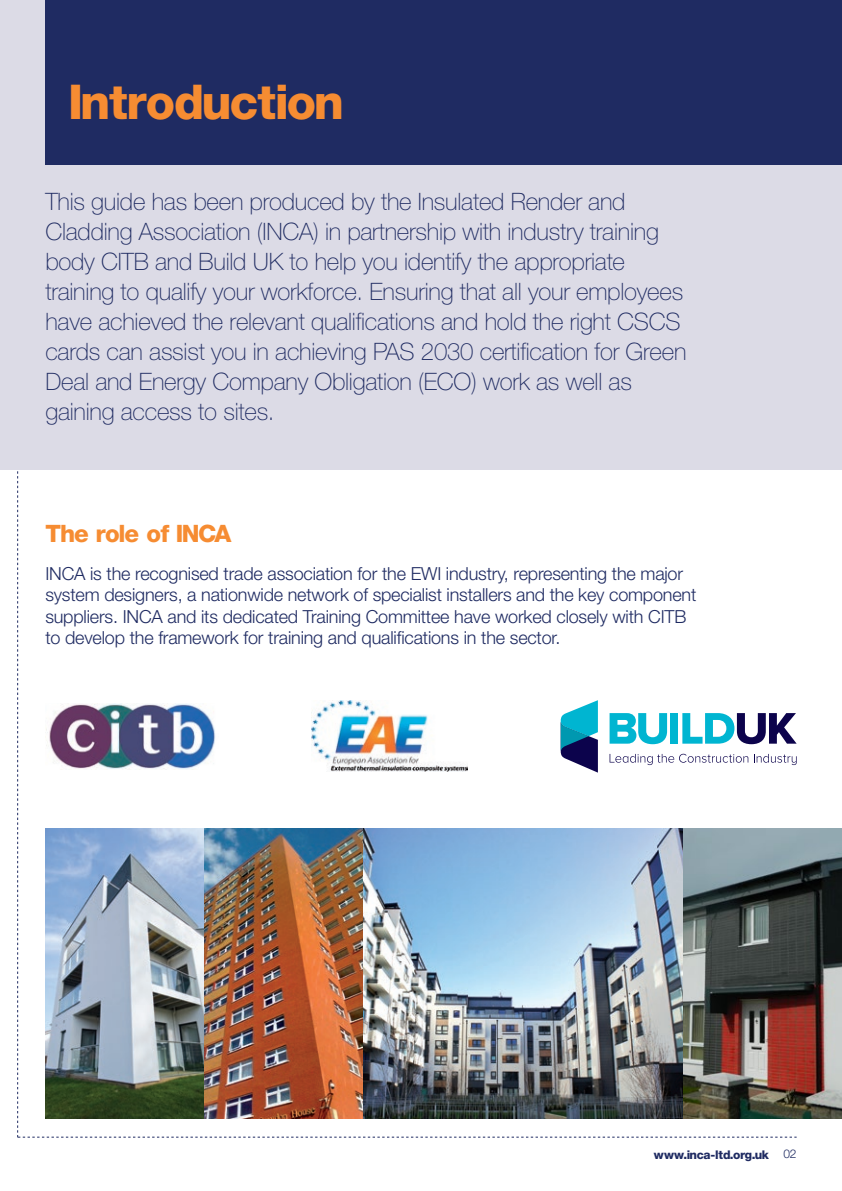
<style>
.page{position:relative;width:842px;height:1191px;background:#fff}
.page>*{position:absolute;margin:0;border:0;box-sizing:border-box;transform-origin:0 0}
.t1{font:800 48px "Helvetica Neue LT Std";letter-spacing:-.035em;color:#f68c32}
.t2{font:100 24px/30px "Helvetica Neue LT Std";letter-spacing:-.01em;color:#1f2b62}
.t3{font:800 24px "Helvetica Neue LT Std";letter-spacing:-.05em;color:#f68c32}
.t4{font:300 18px/21.6px "Helvetica Neue LT Std";letter-spacing:-.01em;color:#1f2b62}
.t5{font:800 12px "Helvetica Neue LT Std";letter-spacing:-.02em;color:#1f2b62}
.t6{font:300 12px "Helvetica Neue LT Std";color:#1f2b62}
</style>
<div class="page">
<div style="left:0;top:0;width:842px;height:469px;background:#dcdbe6"></div>
<div style="left:45px;top:0;width:797px;height:164px;background:#1f2b62"></div>
<svg style="left:797px;top:828px;width:45px;height:290px;background:#635755"></svg>
<img style="left:17px;top:164px;width:780px;height:973px">
<img style="left:312px;top:700px;width:156px;height:72px">
<p class="t1" style="left:68px;top:73px;width:278px">Introduction</p>
<p class="t2" style="left:45px;top:186px;width:643px">This guide has been produced by the Insulated Render and Cladding Association (INCA) in partnership with industry training body CITB and Build UK to help you identify the appropriate training to qualify your workforce. Ensuring that all your employees have achieved the relevant qualifications and hold the right CSCS cards can assist you in achieving PAS 2030 certification for Green Deal and Energy Company Obligation (ECO) work as well as gaining access to sites.</p>
<p class="t3" style="left:45px;top:519px;width:188px">The role of INCA</p>
<p class="t4" style="left:45px;top:562px;width:652px">INCA is the recognised trade association for the EWI industry, representing the major system designers, a nationwide network of specialist installers and the key component suppliers. INCA and its dedicated Training Committee have worked closely with CITB to develop the framework for training and qualifications in the sector.</p>
<p class="t5" style="left:654px;top:1147px;width:117px">www.inca-ltd.org.uk</p>
<p class="t6" style="left:783px;top:1146px;width:15px">02</p>
</div>
